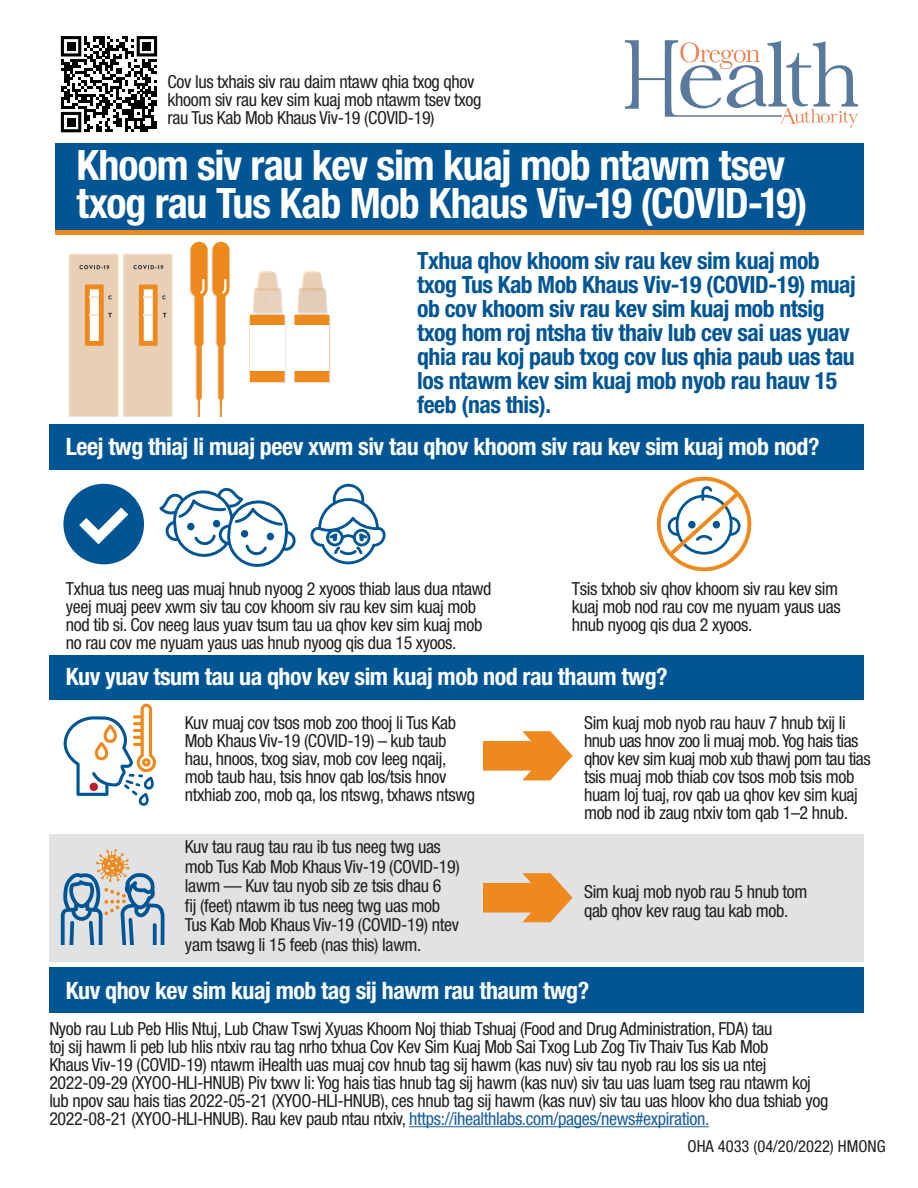
<style>
.page{position:relative;width:918px;height:1188px;background:#fff}
.page>*{position:absolute;margin:0;border:0;box-sizing:border-box;transform-origin:0 0}
.t1{font:700 condensed 42px/37.5px "Helvetica Neue LT Std";letter-spacing:-.025em;color:#fff}
.t2{font:700 condensed 24px "Helvetica Neue LT Std";letter-spacing:-.02em;color:#fff}
.t3{font:700 condensed 23.7px/24px "Helvetica Neue LT Std";letter-spacing:-.02em;color:#005594}
.body{font:condensed 18px/18px "Helvetica Neue LT Std";letter-spacing:-.02em;color:#231f20}
.t4{font:condensed 16.5px "Helvetica Neue LT Std";color:#231f20}
.s1{color:#175d9e}
</style>
<div class="page">
<svg style="left:625px;top:40px;width:233px;height:88px"></svg>
<div style="left:55px;top:143px;width:809px;height:87px;background:#005594"></div>
<div style="left:55px;top:230px;width:809px;height:5px;background:#ec881d"></div>
<svg style="left:189px;top:242px;width:41px;height:175px"></svg>
<svg style="left:250px;top:271px;width:36px;height:112px"></svg>
<div style="left:250px;top:325px;width:35px;height:46px;background:#fff"></div>
<svg style="left:294px;top:271px;width:36px;height:112px"></svg>
<div style="left:294px;top:325px;width:35px;height:46px;background:#fff"></div>
<div style="left:69px;top:255px;width:49px;height:162px;background:#e2e0db"></div>
<svg style="left:70px;top:253px;width:103px;height:164px;background:#e9cdb0"></svg>
<div style="left:49px;top:425px;width:815px;height:45px;background:#005594"></div>
<svg style="left:311px;top:484px;width:75px;height:80px"></svg>
<svg style="left:159px;top:487px;width:137px;height:80px"></svg>
<div style="left:63px;top:484px;width:81px;height:80px;background:#005594;border-radius:50%"></div>
<svg style="left:79px;top:507px;width:49px;height:37px"></svg>
<svg style="left:657px;top:477px;width:94px;height:94px"></svg>
<div style="left:49px;top:655px;width:815px;height:45px;background:#005594"></div>
<svg style="left:64px;top:704px;width:92px;height:102px"></svg>
<div style="left:90px;top:783px;width:8px;height:8px;background:#be1d2c;border-radius:50%"></div>
<svg style="left:483px;top:731px;width:90px;height:49px"></svg>
<div style="left:49px;top:834px;width:815px;height:128px;background:#e1e2e4"></div>
<svg style="left:61px;top:849px;width:104px;height:95px"></svg>
<svg style="left:483px;top:873px;width:90px;height:49px"></svg>
<div style="left:49px;top:968px;width:815px;height:45px;background:#005594"></div>
<hr style="left:409px;top:1126px;width:300px;height:1px;background:#175d9e">
<svg style="left:61px;top:36px;width:96px;height:96px"></svg>
<div style="left:67px;top:42px;width:8px;height:9px;background:#000"></div>
<div style="left:143px;top:42px;width:8px;height:9px;background:#000"></div>
<div style="left:67px;top:118px;width:8px;height:8px;background:#000"></div>
<p class="body" style="left:168px;top:72px;width:315px">Cov lus txhais siv rau daim ntawv qhia txog qhov khoom siv rau kev sim kuaj mob ntawm tsev txog rau Tus Kab Mob Khaus Viv-19 (COVID-19)</p>
<h1 class="t1" style="left:76px;top:146px;width:733px">Khoom siv rau kev sim kuaj mob ntawm tsev txog rau Tus Kab Mob Khaus Viv-19 (COVID-19)</h1>
<h2 class="t3" style="left:417px;top:248px;width:440px">Txhua qhov khoom siv rau kev sim kuaj mob txog Tus Kab Mob Khaus Viv-19 (COVID-19) muaj ob cov khoom siv rau kev sim kuaj mob ntsig txog hom roj ntsha tiv thaiv lub cev sai uas yuav qhia rau koj paub txog cov lus qhia paub uas tau los ntawm kev sim kuaj mob nyob rau hauv 15 feeb (nas this).</h2>
<h3 class="t2" style="left:66px;top:432px;width:755px">Leej twg thiaj li muaj peev xwm siv tau qhov khoom siv rau kev sim kuaj mob nod?</h3>
<p class="body" style="left:66px;top:580px;width:427px">Txhua tus neeg uas muaj hnub nyoog 2 xyoos thiab laus dua ntawd yeej muaj peev xwm siv tau cov khoom siv rau kev sim kuaj mob nod tib si. Cov neeg laus yuav tsum tau ua qhov kev sim kuaj mob no rau cov me nyuam yaus uas hnub nyoog qis dua 15 xyoos.</p>
<p class="body" style="left:572px;top:580px;width:270px">Tsis txhob siv qhov khoom siv rau kev sim kuaj mob nod rau cov me nyuam yaus uas hnub nyoog qis dua 2 xyoos.</p>
<h3 class="t2" style="left:66px;top:662px;width:603px">Kuv yuav tsum tau ua qhov kev sim kuaj mob nod rau thaum twg?</h3>
<p class="body" style="left:185px;top:714px;width:292px">Kuv muaj cov tsos mob zoo thooj li Tus Kab Mob Khaus Viv-19 (COVID-19) – kub taub hau, hnoos, txog siav, mob cov leeg nqaij, mob taub hau, tsis hnov qab los/tsis hnov ntxhiab zoo, mob qa, los ntswg, txhaws ntswg</p>
<p class="body" style="left:584px;top:714px;width:288px">Sim kuaj mob nyob rau hauv 7 hnub txij li hnub uas hnov zoo li muaj mob. Yog hais tias qhov kev sim kuaj mob xub thawj pom tau tias tsis muaj mob thiab cov tsos mob tsis mob huam loj tuaj, rov qab ua qhov kev sim kuaj mob nod ib zaug ntxiv tom qab 1–2 hnub.</p>
<p class="body" style="left:185px;top:837px;width:276px;line-height:19.5px">Kuv tau raug tau rau ib tus neeg twg uas mob Tus Kab Mob Khaus Viv-19 (COVID-19) lawm — Kuv tau nyob sib ze tsis dhau 6<br>fij (feet) ntawm ib tus neeg twg uas mob Tus Kab Mob Khaus Viv-19 (COVID-19) ntev yam tsawg li 15 feeb (nas this) lawm.</p>
<p class="body" style="left:584px;top:882px;width:225px;line-height:19.5px">Sim kuaj mob nyob rau 5 hnub tom qab qhov kev raug tau kab mob.</p>
<h3 class="t2" style="left:66px;top:976px;width:525px">Kuv qhov kev sim kuaj mob tag sij hawm rau thaum twg?</h3>
<p class="body" style="left:49px;top:1019px;width:781px">Nyob rau Lub Peb Hlis Ntuj, Lub Chaw Tswj Xyuas Khoom Noj thiab Tshuaj (Food and Drug Administration, FDA) tau<br>toj sij hawm li peb lub hlis ntxiv rau tag nrho txhua Cov Kev Sim Kuaj Mob Sai Txog Lub Zog Tiv Thaiv Tus Kab Mob<br>Khaus Viv-19 (COVID-19) ntawm iHealth uas muaj cov hnub tag sij hawm (kas nuv) siv tau nyob rau los sis ua ntej 2022-09-29 (XYOO-HLI-HNUB) Piv txwv li: Yog hais tias hnub tag sij hawm (kas nuv) siv tau uas luam tseg rau ntawm koj lub npov sau hais tias 2022-05-21 (XYOO-HLI-HNUB), ces hnub tag sij hawm (kas nuv) siv tau uas hloov kho dua tshiab yog 2022-08-21 (XYOO-HLI-HNUB). Rau kev paub ntau ntxiv, <span class="s1">https://ihealthlabs.com/pages/news#expiration.</span></p>
<p class="t4" style="left:688px;top:1137px;width:200px">OHA 4033 (04/20/2022) HMONG</p>
</div>
